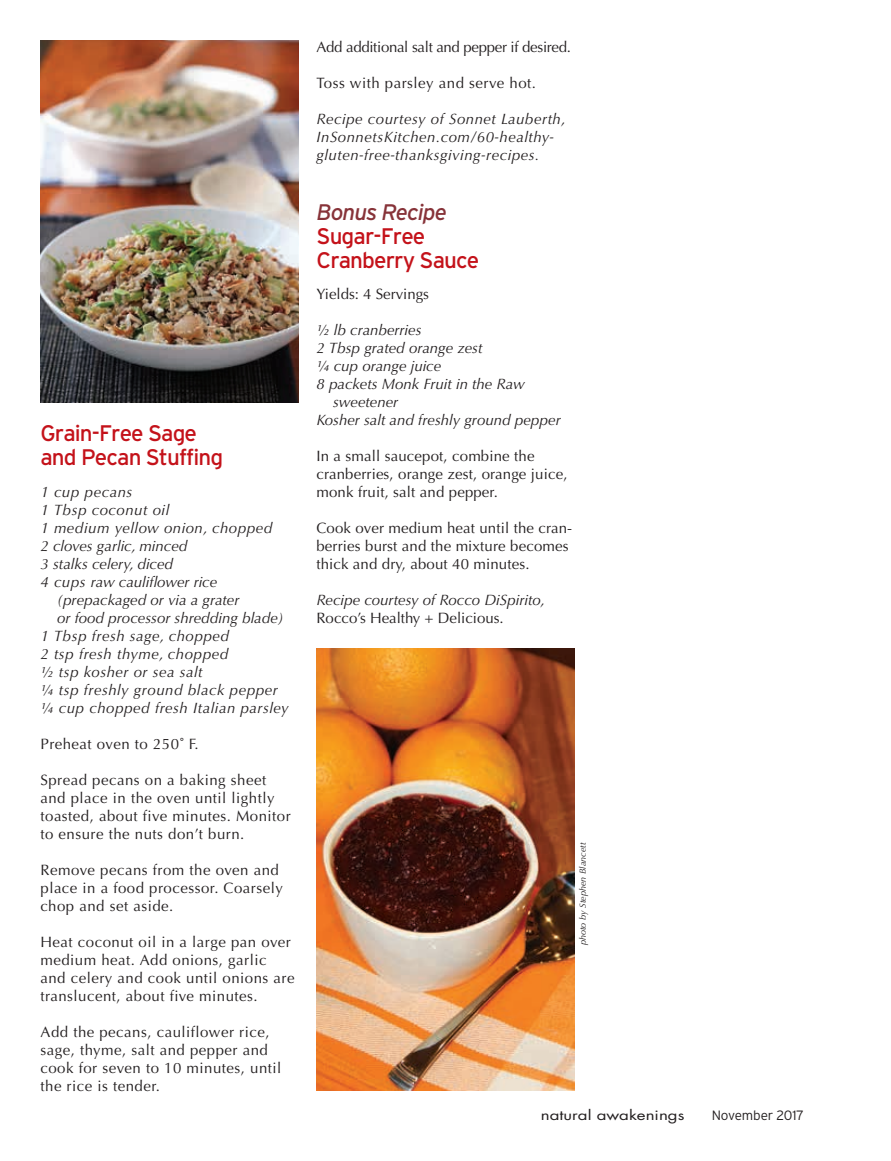
<style>
.page{position:relative;width:891px;height:1161px;background:#fff}
.page>*{position:absolute;margin:0;border:0;box-sizing:border-box;transform-origin:0 0}
.t1{font:22.5px/24px "Interstate";letter-spacing:-.04em;color:#c4121a}
.t2{font:italic 22.5px "Interstate";letter-spacing:-.04em;color:#873339}
.t3{font:15px/18px "Optima";letter-spacing:.035em;color:#231f20}
.t4{font:italic 15px/18px "Optima";letter-spacing:.02em;color:#231f20}
.t5{font:italic 15px "Optima";color:#231f20}
.t6{font:15px/18px "Optima";letter-spacing:.01em;color:#231f20}
.t7{font:15px "Optima";color:#231f20}
.t8{font:15px "Optima";letter-spacing:-.02em;color:#231f20}
.t9{font:13.5px "Futura Std";color:#231f20;scale:1.25 1}
.t10{font:300 13.5px "Interstate";letter-spacing:-.01em;color:#231f20}
.t11{font:italic 9px "Optima";color:#231f20}
</style>
<div class="page">
<img style="left:40px;top:40px;width:258px;height:362px">
<img style="left:316px;top:648px;width:259px;height:443px">
<h1 class="t1" style="left:40px;top:421px;width:184px">Grain-Free Sage and Pecan Stuffing</h1>
<p class="t4" style="left:40px;top:483px;width:93px">1 cup pecans</p>
<p class="t4" style="left:40px;top:501px;width:130px">1 Tbsp coconut oil</p>
<p class="t4" style="left:40px;top:519px;width:234px">1 medium yellow onion, chopped</p>
<p class="t5" style="left:40px;top:537px;width:148px">2 cloves garlic, minced</p>
<p class="t5" style="left:40px;top:555px;width:134px">3 stalks celery, diced</p>
<p class="t5" style="left:40px;top:573px;width:178px">4 cups raw cauliflower rice</p>
<p class="t5" style="left:57px;top:591px;width:184px">(prepackaged or via a grater</p>
<p class="t5" style="left:57px;top:609px;width:228px">or food processor shredding blade)</p>
<p class="t4" style="left:40px;top:627px;width:190px">1 Tbsp fresh sage, chopped</p>
<p class="t4" style="left:40px;top:645px;width:189px">2 tsp fresh thyme, chopped</p>
<p class="t4" style="left:40px;top:663px;width:164px">½ tsp kosher or sea salt</p>
<p class="t4" style="left:40px;top:681px;width:239px">¼ tsp freshly ground black pepper</p>
<p class="t4" style="left:40px;top:699px;width:250px">¼ cup chopped fresh Italian parsley</p>
<p class="t3" style="left:40px;top:735px;width:160px">Preheat oven to 250˚ F.</p>
<p class="t3" style="left:40px;top:771px;width:252px">Spread pecans on a baking sheet and place in the oven until lightly toasted, about five minutes. Monitor to ensure the nuts don’t burn.</p>
<p class="t3" style="left:40px;top:861px;width:244px">Remove pecans from the oven and place in a food processor. Coarsely chop and set aside.</p>
<p class="t3" style="left:40px;top:933px;width:256px">Heat coconut oil in a large pan over medium heat. Add onions, garlic and celery and cook until onions are translucent, about five minutes.</p>
<p class="t3" style="left:40px;top:1023px;width:242px">Add the pecans, cauliflower rice, sage, thyme, salt and pepper and cook for seven to 10 minutes, until the rice is tender.</p>
<p class="t8" style="left:316px;top:38px;width:256px">Add additional salt and pepper if desired.</p>
<p class="t3" style="left:316px;top:74px;width:221px">Toss with parsley and serve hot.</p>
<p class="t4" style="left:316px;top:110px;width:251px">Recipe courtesy of Sonnet Lauberth,<br>InSonnetsKitchen.com/60-healthy&shy;gluten-free-thanksgiving-recipes.</p>
<h1 class="t2" style="left:316px;top:199px;width:132px">Bonus Recipe</h1>
<h1 class="t1" style="left:316px;top:224px;width:164px">Sugar-Free<br>Cranberry Sauce</h1>
<p class="t7" style="left:316px;top:285px;width:114px">Yields: 4 Servings</p>
<p class="t5" style="left:316px;top:321px;width:107px">½ lb cranberries</p>
<p class="t5" style="left:316px;top:339px;width:168px">2 Tbsp grated orange zest</p>
<p class="t5" style="left:316px;top:357px;width:126px">¼ cup orange juice</p>
<p class="t5" style="left:316px;top:375px;width:210px">8 packets Monk Fruit in the Raw</p>
<p class="t5" style="left:333px;top:393px;width:67px">sweetener</p>
<p class="t5" style="left:316px;top:411px;width:246px">Kosher salt and freshly ground pepper</p>
<p class="t6" style="left:316px;top:447px;width:253px">In a small saucepot, combine the cranberries, orange zest, orange juice, monk fruit, salt and pepper.</p>
<p class="t6" style="left:316px;top:519px;width:257px">Cook over medium heat until the cran&shy;berries burst and the mixture becomes thick and dry, about 40 minutes.</p>
<p class="t5" style="left:316px;top:591px;width:230px">Recipe courtesy of Rocco DiSpirito,</p>
<p class="t7" style="left:316px;top:609px;width:189px">Rocco’s Healthy + Delicious.</p>
<p class="t11" style="left:578px;top:945px;width:104px;rotate:-90deg">photo by Stephen Blancett</p>
<p class="t9" style="left:541px;top:1107px;width:116px">natural awakenings</p>
<p class="t10" style="left:712px;top:1108px;width:94px">November 2017</p>
</div>
